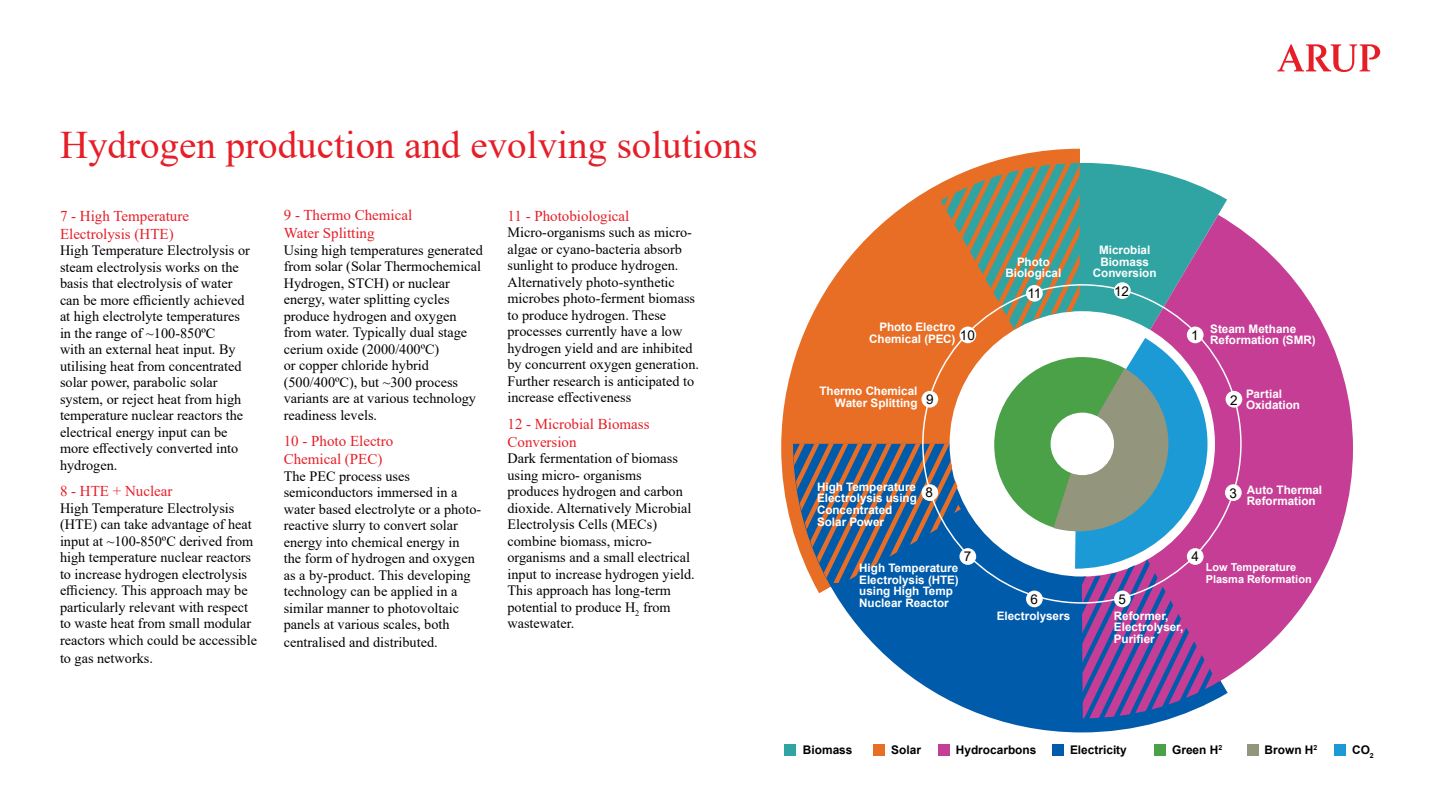
<style>
.page{position:relative;width:1440px;height:810px;background:#fff}
.page>*{position:absolute;margin:0;border:0;box-sizing:border-box;transform-origin:0 0}
.t1{font:39px "Times New Roman";color:#e61e28}
.t2{font:15px/18px "Times New Roman";color:#e61e28}
.t3{font:14.25px/16.5px "Times New Roman";color:#000}
.t4{font:13.5px "Arial";color:#000}
.t5{font:700 11.93px "Arial";color:#000}
.t6{font:700 11.7px/11.7px "Arial";color:#fff}
.t7{font:700 10.95px/11.7px "Arial";color:#fff}
.t8{font:700 6.9px "Arial";color:#000}
</style>
<div class="page">
<svg style="left:1277px;top:44px;width:103px;height:28px"></svg>
<svg style="left:781px;top:149px;width:300px;height:382px;fill:#e86e25"></svg>
<svg style="left:793px;top:444px;width:354px;height:288px"></svg>
<svg style="left:941px;top:163px;width:286px;height:281px;fill:#30a4a2"></svg>
<svg style="left:1081px;top:215px;width:272px;height:482px;fill:#c63d96"></svg>
<div style="left:950px;top:311px;width:265px;height:266px;background:#fff;border-radius:50%"></div>
<div style="left:1114px;top:282px;width:17px;height:17px;background:#fff;border-radius:50%"></div>
<div style="left:1187px;top:327px;width:17px;height:16px;background:#fff;border-radius:50%"></div>
<div style="left:959px;top:327px;width:17px;height:16px;background:#fff;border-radius:50%"></div>
<div style="left:1226px;top:391px;width:16px;height:17px;background:#fff;border-radius:50%"></div>
<div style="left:922px;top:391px;width:16px;height:17px;background:#fff;border-radius:50%"></div>
<div style="left:1225px;top:484px;width:17px;height:17px;background:#fff;border-radius:50%"></div>
<div style="left:959px;top:548px;width:17px;height:17px;background:#fff;border-radius:50%"></div>
<div style="left:873px;top:744px;width:12px;height:12px;background:#e86e25"></div>
<div style="left:785px;top:744px;width:11px;height:12px;background:#30a4a2"></div>
<div style="left:1334px;top:744px;width:12px;height:12px;background:#1c9ad6"></div>
<div style="left:938px;top:744px;width:12px;height:12px;background:#c63d96"></div>
<div style="left:1247px;top:744px;width:12px;height:12px;background:#93957d"></div>
<div style="left:1052px;top:744px;width:12px;height:12px;background:#005baa"></div>
<div style="left:1154px;top:744px;width:12px;height:12px;background:#4aa147"></div>
<svg style="left:994px;top:338px;width:227px;height:387px"></svg>
<svg style="left:794px;top:444px;width:167px;height:139px;background:#516785"></svg>
<svg style="left:941px;top:163px;width:139px;height:166px;background:#978e69"></svg>
<div style="left:922px;top:484px;width:16px;height:17px;background:#fff;border-radius:50%"></div>
<div style="left:1026px;top:285px;width:17px;height:17px;background:#fff;border-radius:50%"></div>
<div style="left:1114px;top:591px;width:17px;height:16px;background:#fff;border-radius:50%"></div>
<h1 class="t1" style="left:60px;top:118px;width:699px">Hydrogen production and evolving solutions</h1>
<p class="t2" style="left:60px;top:206px;width:131px">7 - High Temperature<br>Electrolysis (HTE)</p>
<p class="t3" style="left:60px;top:242px;width:191px">High Temperature Electrolysis or steam electrolysis works on the basis that electrolysis of water can be more efficiently achieved at high electrolyte temperatures in the range of ~100-850ºC<br>with an external heat input. By utilising heat from concentrated solar power, parabolic solar system, or reject heat from high temperature nuclear reactors the electrical energy input can be more effectively converted into hydrogen.</p>
<p class="t2" style="left:60px;top:482px;width:114px">8 - HTE + Nuclear</p>
<p class="t3" style="left:60px;top:499px;width:199px">High Temperature Electrolysis (HTE) can take advantage of heat input at ~100-850ºC derived from high temperature nuclear reactors to increase hydrogen electrolysis efficiency. This approach may be particularly relevant with respect to waste heat from small modular reactors which could be accessible</p>
<p class="t3" style="left:60px;top:649px;width:95px">to gas networks.</p>
<p class="t2" style="left:284px;top:206px;width:130px">9 - Thermo Chemical<br>Water Splitting</p>
<p class="t3" style="left:284px;top:241px;width:201px">Using high temperatures generated from solar (Solar Thermochemical<br>Hydrogen, STCH) or nuclear energy, water splitting cycles produce hydrogen and oxygen from water. Typically dual stage cerium oxide (2000/400ºC)<br>or copper chloride hybrid (500/400ºC), but ~300 process variants are at various technology readiness levels.</p>
<p class="t2" style="left:284px;top:432px;width:111px">10 - Photo Electro<br>Chemical (PEC)</p>
<p class="t3" style="left:284px;top:467px;width:199px">The PEC process uses semiconductors immersed in a water based electrolyte or a photo&shy;reactive slurry to convert solar energy into chemical energy in<br>the form of hydrogen and oxygen as a by-product. This developing technology can be applied in a similar manner to photovoltaic panels at various scales, both</p>
<p class="t3" style="left:284px;top:634px;width:155px">centralised and distributed.</p>
<p class="t2" style="left:507px;top:206px;width:123px">11 - Photobiological</p>
<p class="t3" style="left:507px;top:224px;width:193px">Micro-organisms such as micro&shy;algae or cyano-bacteria absorb sunlight to produce hydrogen.<br>Alternatively photo-synthetic microbes photo-ferment biomass to produce hydrogen. These processes currently have a low hydrogen yield and are inhibited by concurrent oxygen generation.<br>Further research is anticipated to increase effectiveness</p>
<p class="t2" style="left:507px;top:414px;width:144px">12 - Microbial Biomass<br>Conversion</p>
<p class="t3" style="left:507px;top:450px;width:189px">Dark fermentation of biomass using micro- organisms produces hydrogen and carbon dioxide. Alternatively Microbial<br>Electrolysis Cells (MECs) combine biomass, micro&shy;organisms and a small electrical input to increase hydrogen yield.<br>This approach has long-term potential to produce H<sub>2</sub> from wastewater.</p>
<p class="t6" style="left:1006px;top:256px;width:57px;text-align:center">Photo<br>Biological</p>
<p class="t6" style="left:1093px;top:244px;width:65px;text-align:center">Microbial<br>Biomass<br>Conversion</p>
<p class="t4" style="left:1027px;top:284px;width:16px">11</p>
<p class="t4" style="left:1114px;top:282px;width:17px">12</p>
<p class="t6" style="left:869px;top:322px;width:87px;text-align:right">Photo Electro<br>Chemical (PEC)</p>
<p class="t4" style="left:960px;top:326px;width:17px">10</p>
<p class="t4" style="left:1191px;top:326px;width:9px">1</p>
<p class="t6" style="left:1210px;top:323px;width:107px">Steam Methane<br>Reformation (SMR)</p>
<p class="t6" style="left:819px;top:385px;width:100px;text-align:right">Thermo Chemical<br>Water Splitting</p>
<p class="t4" style="left:926px;top:389px;width:9px">9</p>
<p class="t4" style="left:1230px;top:390px;width:9px">2</p>
<p class="t6" style="left:1246px;top:388px;width:55px">Partial<br>Oxidation</p>
<p class="t6" style="left:817px;top:481px;width:101px">High Temperature<br>Electrolysis using<br>Concentrated<br>Solar Power</p>
<p class="t4" style="left:926px;top:483px;width:9px">8</p>
<p class="t4" style="left:1230px;top:484px;width:9px">3</p>
<p class="t6" style="left:1247px;top:484px;width:77px">Auto Thermal<br>Reformation</p>
<p class="t4" style="left:964px;top:547px;width:9px">7</p>
<p class="t4" style="left:1191px;top:547px;width:9px">4</p>
<p class="t6" style="left:859px;top:562px;width:101px">High Temperature<br>Electrolysis (HTE) using High Temp<br>Nuclear Reactor</p>
<p class="t4" style="left:1031px;top:590px;width:9px">6</p>
<p class="t4" style="left:1119px;top:590px;width:9px">5</p>
<p class="t7" style="left:1206px;top:562px;width:107px">Low Temperature<br>Plasma Reformation</p>
<p class="t6" style="left:997px;top:610px;width:75px">Electrolysers</p>
<p class="t6" style="left:1114px;top:610px;width:71px">Reformer,<br>Electrolyser,<br>Purifier</p>
<p class="t5" style="left:1070px;top:741px;width:58px">Electricity</p>
<p class="t5" style="left:1172px;top:741px;width:52px">Green H<sup>2</sup></p>
<p class="t8" style="left:1314px;top:742px;width:5px">2</p>
<p class="t5" style="left:803px;top:741px;width:51px">Biomass</p>
<p class="t5" style="left:891px;top:741px;width:31px">Solar</p>
<p class="t5" style="left:956px;top:741px;width:82px">Hydrocarbons</p>
<p class="t5" style="left:1265px;top:741px;width:50px">Brown H</p>
<p class="t5" style="left:1352px;top:741px;width:23px">CO<sub>2</sub></p>
</div>
